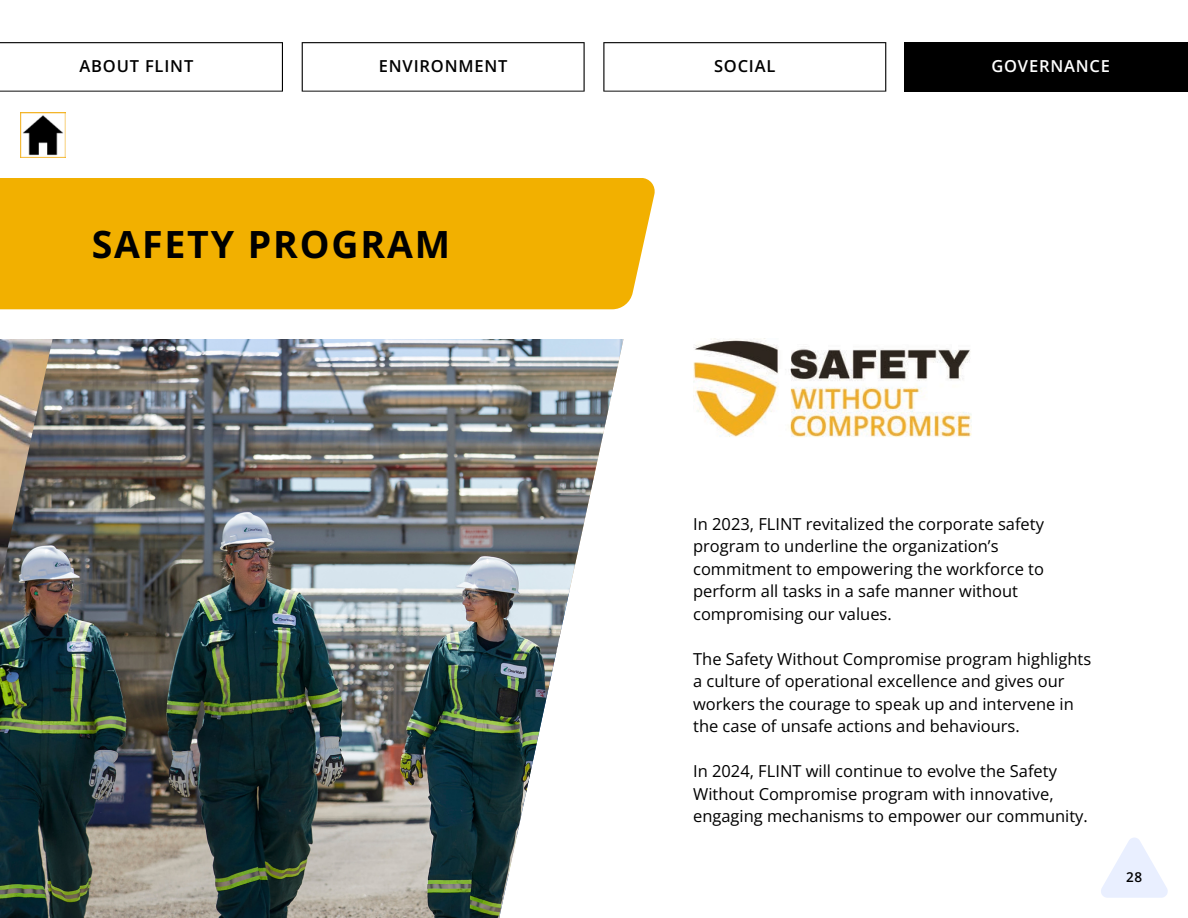
<style>
.page{position:relative;width:1188px;height:918px;background:#fff}
.page>*{position:absolute;margin:0;border:0;box-sizing:border-box;transform-origin:0 0}
.t1{font:700 37.5px "Open Sans";letter-spacing:.05em;color:#000}
.t2{font:16.5px/22.5px "Open Sans";color:#000}
.t3{font:600 16.5px "Open Sans";letter-spacing:.05em;color:#000}
.t4{font:600 16.5px "Open Sans";letter-spacing:.05em;color:#fff}
.t5{font:600 13.5px "Open Sans";color:#000}
</style>
<div class="page">
<img style="left:0;top:339px;width:624px;height:579px">
<div style="left:0;top:178px;width:655px;height:131px;background:#f2b000"></div>
<svg style="left:1101px;top:838px;width:67px;height:60px"></svg>
<img style="left:693px;top:339px;width:278px;height:99px">
<svg style="left:0;top:42px;width:283px;height:50px"></svg>
<div style="left:905px;top:42px;width:283px;height:50px;background:#000"></div>
<svg style="left:302px;top:42px;width:283px;height:50px"></svg>
<svg style="left:603px;top:42px;width:283px;height:50px"></svg>
<img style="left:20px;top:112px;width:45px;height:45px">
<p class="t3" style="left:80px;top:55px;width:115px">ABOUT FLINT</p>
<p class="t3" style="left:379px;top:55px;width:130px">ENVIRONMENT</p>
<p class="t3" style="left:714px;top:55px;width:63px">SOCIAL</p>
<p class="t4" style="left:991px;top:55px;width:120px">GOVERNANCE</p>
<h1 class="t1" style="left:92px;top:218px;width:360px">SAFETY PROGRAM</h1>
<p class="t2" style="left:693px;top:512px;width:352px">In 2023, FLINT revitalized the corporate safety program to underline the organization’s commitment to empowering the workforce to perform all tasks in a safe manner without compromising our values.</p>
<p class="t2" style="left:693px;top:647px;width:400px">The Safety Without Compromise program highlights a culture of operational excellence and gives our workers the courage to speak up and intervene in the case of unsafe actions and behaviours.</p>
<p class="t2" style="left:693px;top:760px;width:396px">In 2024, FLINT will continue to evolve the Safety<br>Without Compromise program with innovative, engaging mechanisms to empower our community.</p>
<p class="t5" style="left:1126px;top:867px;width:18px">28</p>
</div>
